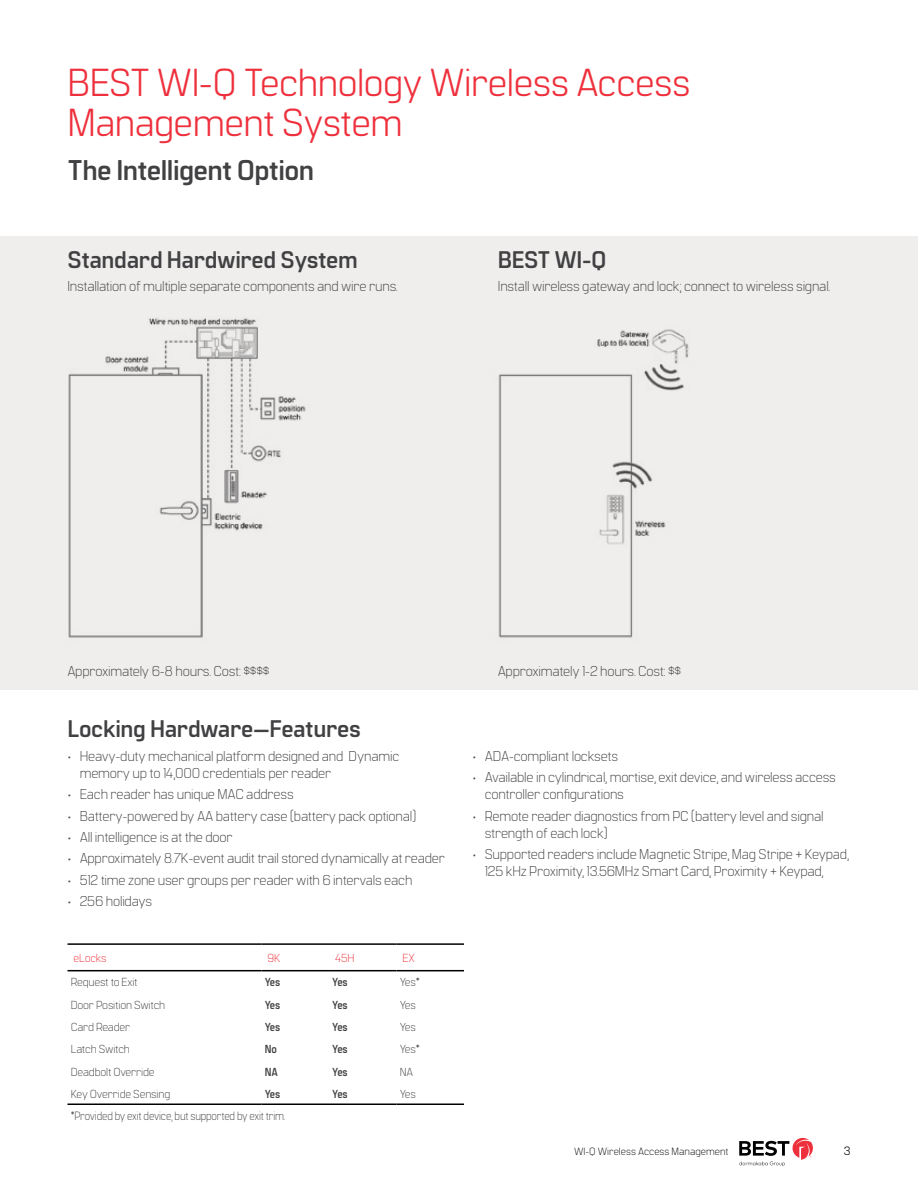
<style>
.page{position:relative;width:918px;height:1188px;background:#fff}
.page>*{position:absolute;margin:0;border:0;box-sizing:border-box;transform-origin:0 0}
.t1{font:39px/40.5px "Manifold CF";letter-spacing:-.015em;color:#ee303c}
.t2{font:700 28.5px "Manifold CF";letter-spacing:-.02em;color:#414042}
.t3{font:700 24px "Manifold CF";letter-spacing:-.015em;color:#414042}
.t4{font:300 14.25px/17.1px "Manifold CF";letter-spacing:-.015em;color:#414042}
.t5{font:300 12px "Manifold CF";letter-spacing:-.015em;color:#414042;scale:.9 1}
.t6{font:12px "Manifold CF";color:#000}
.t7{font:300 11.7px "Manifold CF";letter-spacing:-.015em;color:#414042}
.t8{font:700 11.7px "Manifold CF";letter-spacing:-.015em;color:#414042;scale:.9 1}
.t9{font:300 11.7px "Manifold CF";letter-spacing:-.015em;color:#ee303c}
.t10{font:300 10.5px "Manifold CF";color:#000}
</style>
<div class="page">
<svg style="left:739px;top:1138px;width:74px;height:28px"></svg>
<hr style="left:68px;top:943px;width:194px;height:2px;background:#000">
<hr style="left:262px;top:943px;width:67px;height:2px;background:#000">
<hr style="left:329px;top:943px;width:68px;height:2px;background:#000">
<hr style="left:397px;top:943px;width:67px;height:2px;background:#000">
<hr style="left:68px;top:970px;width:194px;height:1px;background:#000">
<hr style="left:262px;top:970px;width:67px;height:1px;background:#000">
<hr style="left:329px;top:970px;width:68px;height:1px;background:#000">
<hr style="left:397px;top:970px;width:67px;height:1px;background:#000">
<hr style="left:68px;top:1104px;width:194px;height:1px;background:#000">
<hr style="left:262px;top:1104px;width:67px;height:1px;background:#000">
<hr style="left:329px;top:1104px;width:68px;height:1px;background:#000">
<hr style="left:397px;top:1104px;width:67px;height:1px;background:#000">
<div style="left:0;top:237px;width:918px;height:453px;background:#efeeed"></div>
<img style="left:68px;top:318px;width:238px;height:320px">
<img style="left:498px;top:329px;width:191px;height:309px">
<h1 class="t1" style="left:68px;top:63px;width:625px">BEST WI-Q Technology Wireless Access<br>Management System</h1>
<h2 class="t2" style="left:68px;top:154px;width:248px">The Intelligent Option</h2>
<h3 class="t3" style="left:68px;top:245px;width:292px">Standard Hardwired System</h3>
<p class="t4" style="left:68px;top:278px;width:332px">Installation of multiple separate components and wire runs.</p>
<h3 class="t3" style="left:498px;top:245px;width:110px">BEST WI-Q</h3>
<p class="t4" style="left:498px;top:278px;width:334px">Install wireless gateway and lock; connect to wireless signal.</p>
<p class="t4" style="left:68px;top:662px;width:204px">Approximately 6-8 hours. Cost: $$$$</p>
<p class="t4" style="left:498px;top:662px;width:185px">Approximately 1-2 hours. Cost: $$</p>
<h3 class="t3" style="left:68px;top:715px;width:295px">Locking Hardware—Features</h3>
<p class="t4" style="left:80px;top:747px;width:321px;text-indent:-12px">• Heavy-duty mechanical platform designed and Dynamic memory up to 14,000 credentials per reader</p>
<p class="t4" style="left:68px;top:786px;width:228px">• Each reader has unique MAC address</p>
<p class="t4" style="left:68px;top:807px;width:350px">• Battery-powered by AA battery case (battery pack optional)</p>
<p class="t4" style="left:68px;top:829px;width:167px">• All intelligence is at the door</p>
<p class="t4" style="left:68px;top:850px;width:379px">• Approximately 8.7K-event audit trail stored dynamically at reader</p>
<p class="t4" style="left:68px;top:871px;width:347px">• 512 time zone user groups per reader with 6 intervals each</p>
<p class="t4" style="left:68px;top:893px;width:86px">• 256 holidays</p>
<p class="t9" style="left:74px;top:951px;width:35px">eLocks</p>
<p class="t9" style="left:268px;top:951px;width:14px">9K</p>
<p class="t9" style="left:335px;top:951px;width:21px">45H</p>
<p class="t9" style="left:403px;top:951px;width:14px">EX</p>
<p class="t7" style="left:71px;top:976px;width:68px">Request to Exit</p>
<p class="t8" style="left:265px;top:976px;width:19px">Yes</p>
<p class="t8" style="left:332px;top:976px;width:19px">Yes</p>
<p class="t7" style="left:400px;top:976px;width:22px">Yes*</p>
<p class="t7" style="left:71px;top:998px;width:96px">Door Position Switch</p>
<p class="t8" style="left:265px;top:998px;width:19px">Yes</p>
<p class="t8" style="left:332px;top:998px;width:19px">Yes</p>
<p class="t7" style="left:400px;top:998px;width:18px">Yes</p>
<p class="t7" style="left:71px;top:1020px;width:61px">Card Reader</p>
<p class="t8" style="left:265px;top:1020px;width:19px">Yes</p>
<p class="t8" style="left:332px;top:1020px;width:19px">Yes</p>
<p class="t7" style="left:400px;top:1020px;width:18px">Yes</p>
<p class="t7" style="left:71px;top:1042px;width:61px">Latch Switch</p>
<p class="t8" style="left:265px;top:1042px;width:15px">No</p>
<p class="t8" style="left:332px;top:1042px;width:19px">Yes</p>
<p class="t7" style="left:400px;top:1042px;width:22px">Yes*</p>
<p class="t7" style="left:71px;top:1065px;width:86px">Deadbolt Override</p>
<p class="t8" style="left:265px;top:1065px;width:16px">NA</p>
<p class="t8" style="left:332px;top:1065px;width:19px">Yes</p>
<p class="t7" style="left:400px;top:1065px;width:15px">NA</p>
<p class="t7" style="left:71px;top:1087px;width:101px">Key Override Sensing</p>
<p class="t8" style="left:265px;top:1087px;width:19px">Yes</p>
<p class="t8" style="left:332px;top:1087px;width:19px">Yes</p>
<p class="t7" style="left:400px;top:1087px;width:18px">Yes</p>
<p class="t5" style="left:71px;top:1109px;width:240px">*Provided by exit device, but supported by exit trim.</p>
<p class="t4" style="left:472px;top:747px;width:147px">• ADA-compliant locksets</p>
<p class="t4" style="left:485px;top:769px;width:353px;text-indent:-12px">• Available in cylindrical, mortise, exit device, and wireless access controller configurations</p>
<p class="t4" style="left:485px;top:807px;width:340px;text-indent:-12px">• Remote reader diagnostics from PC (battery level and signal strength of each lock)</p>
<p class="t4" style="left:485px;top:846px;width:366px;text-indent:-12px">• Supported readers include Magnetic Stripe, Mag Stripe + Keypad,<br>125 kHz Proximity, 13.56MHz Smart Card, Proximity + Keypad,</p>
<p class="t10" style="left:574px;top:1145px;width:156px">WI-Q Wireless Access Management</p>
<p class="t6" style="left:844px;top:1144px;width:8px">3</p>
</div>
